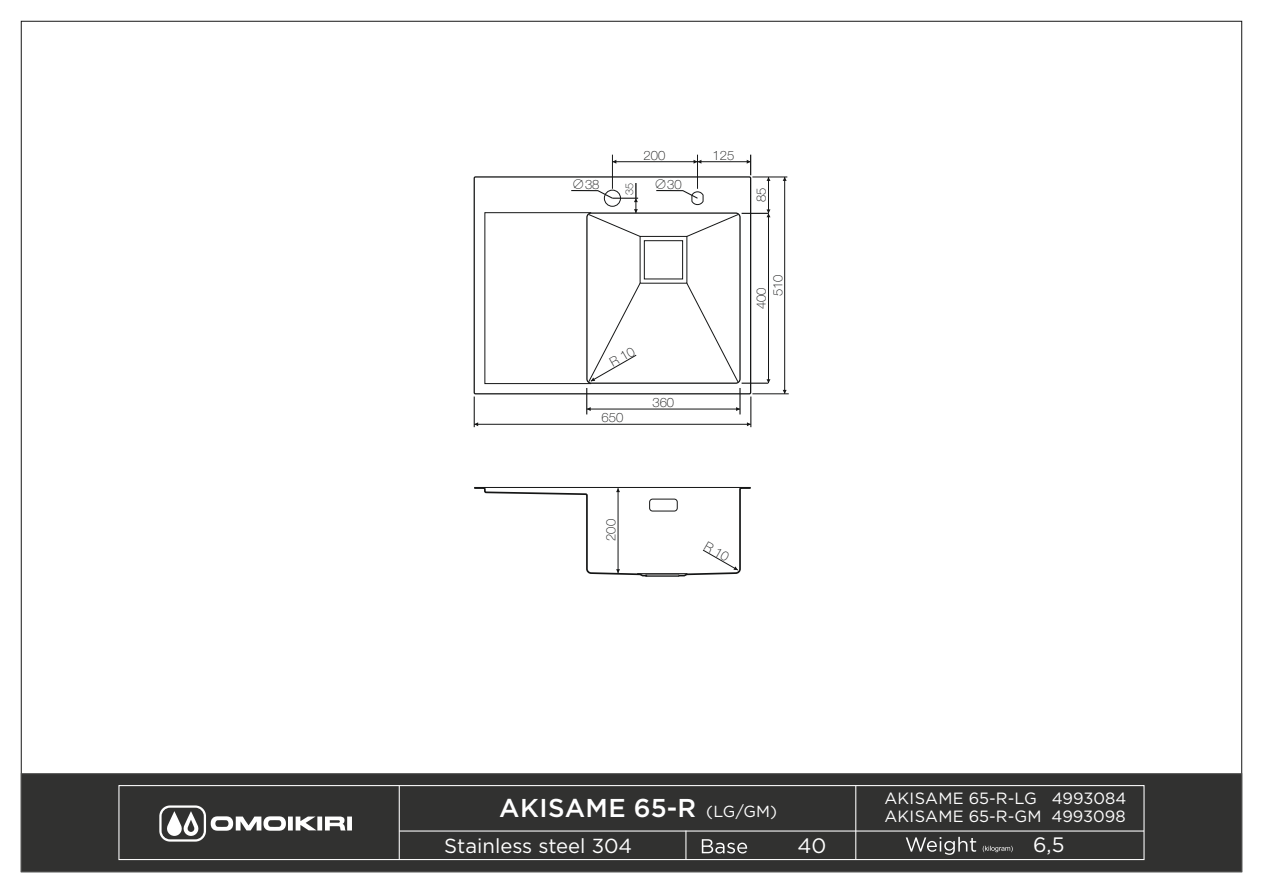
<style>
.page{position:relative;width:1263px;height:893px;background:#fff}
.page>*{position:absolute;margin:0;border:0;box-sizing:border-box;transform-origin:0 0}
.t1{font:500 25.8px "Gotham Pro";letter-spacing:.02em;color:#fff}
.t2{font:20.85px "Gotham Pro";color:#fff}
.t3{font:20.25px "Gotham Pro";color:#fff}
.t4{font:16.35px "Gotham Pro";color:#fff}
.t5{font:13.05px/16.5px "Helvetica Neue Cyr";color:#151616}
.t6{font:10.8px "Helvetica Neue Cyr";color:#151616}
.s1{font-family:"Koz Go Pro";font-weight:200}
.s2{font-weight:400;font-size:16.05px}
</style>
<div class="page">
<div style="left:21px;top:773px;width:1221px;height:99px;background:#313130"></div>
<hr style="left:399px;top:830px;width:745px;height:1px;background:#fff">
<hr style="left:399px;top:786px;width:1px;height:73px;background:#fff">
<svg style="left:159px;top:805px;width:193px;height:37px"></svg>
<svg style="left:685px;top:831px;width:1px;height:27px"></svg>
<svg style="left:702px;top:839px;width:45px;height:14px"></svg>
<svg style="left:906px;top:837px;width:70px;height:18px"></svg>
<svg style="left:983px;top:846px;width:30px;height:6px"></svg>
<div style="left:118px;top:785px;width:1026px;height:75px;border:1px solid #fff"></div>
<hr style="left:855px;top:786px;width:1px;height:73px;background:#fff">
<hr style="left:697px;top:155px;width:1px;height:34px;background:#151616">
<hr style="left:612px;top:155px;width:1px;height:34px;background:#151616">
<hr style="left:612px;top:161px;width:85px;height:1px;background:#151616">
<hr style="left:697px;top:161px;width:54px;height:1px;background:#151616">
<svg style="left:693px;top:160px;width:8px;height:4px"></svg>
<svg style="left:747px;top:155px;width:4px;height:20px"></svg>
<hr style="left:587px;top:409px;width:153px;height:1px;background:#151616">
<svg style="left:586px;top:388px;width:5px;height:26px"></svg>
<hr style="left:474px;top:424px;width:277px;height:1px;background:#151616">
<hr style="left:474px;top:397px;width:1px;height:30px;background:#151616">
<hr style="left:751px;top:397px;width:1px;height:30px;background:#151616">
<hr style="left:768px;top:213px;width:1px;height:170px;background:#151616">
<hr style="left:784px;top:177px;width:1px;height:217px;background:#151616">
<hr style="left:752px;top:394px;width:37px;height:1px;background:#151616">
<hr style="left:752px;top:177px;width:35px;height:1px;background:#151616">
<hr style="left:768px;top:177px;width:1px;height:36px;background:#151616">
<div style="left:644px;top:240px;width:39px;height:39px;border:1px solid #151616"></div>
<div style="left:474px;top:176px;width:277px;height:218px;border:1px solid #151616"></div>
<svg style="left:686px;top:283px;width:84px;height:131px"></svg>
<div style="left:586px;top:212px;width:155px;height:172px;border:1px solid #151616;border-radius:4px"></div>
<div style="left:485px;top:212px;width:106px;height:172px;border:1px solid #151616"></div>
<svg style="left:656px;top:190px;width:114px;height:47px"></svg>
<svg style="left:571px;top:183px;width:70px;height:54px"></svg>
<svg style="left:474px;top:487px;width:277px;height:90px"></svg>
<svg style="left:588px;top:283px;width:53px;height:99px"></svg>
<p class="t5" style="left:643px;top:148px;width:23px">200</p>
<p class="t5" style="left:712px;top:148px;width:23px">125</p>
<p class="t5" style="left:572px;top:177px;width:29px"><span class="s1">∅</span>38</p>
<p class="t5" style="left:654px;top:177px;width:29px"><span class="s1">∅</span>30</p>
<p class="t6" style="left:626px;top:195px;width:13px;rotate:-90deg">35</p>
<p class="t5" style="left:754px;top:202px;width:16px;rotate:-90deg">85</p>
<p class="t5" style="left:754px;top:296px;width:23px;text-indent:-13px;rotate:-90deg">400<br>510</p>
<p class="t5" style="left:602px;top:410px;width:23px">650</p>
<p class="t5" style="left:652px;top:395px;width:23px">360</p>
<p class="t5" style="left:604px;top:541px;width:23px;rotate:-90deg">200</p>
<p class="t4" style="left:884px;top:792px;width:243px">AKISAME 65-R-LG 4993084</p>
<h1 class="t1" style="left:499px;top:798px;width:280px">AKISAME 65-R <span class="s2">(LG/GM)</span></h1>
<p class="t4" style="left:884px;top:810px;width:243px">AKISAME 65-R-GM 4993098</p>
<p class="t3" style="left:444px;top:838px;width:190px">Stainless steel 304</p>
<p class="t2" style="left:797px;top:837px;width:30px">40</p>
<p class="t2" style="left:1033px;top:837px;width:33px">6,5</p>
</div>
